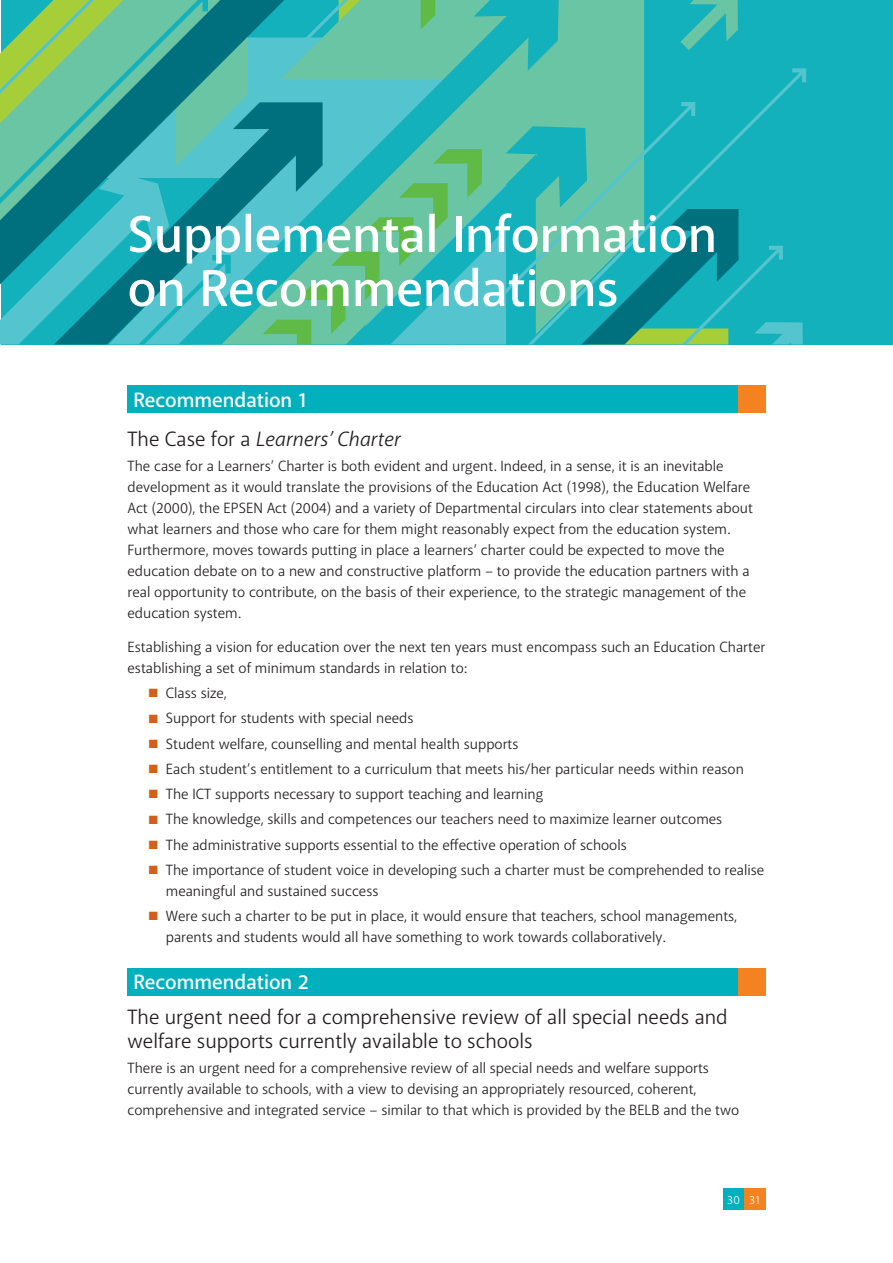
<style>
.page{position:relative;width:893px;height:1263px;background:#fff}
.page>*{position:absolute;margin:0;border:0;box-sizing:border-box;transform-origin:0 0}
.t1{font:600 52.5px/54px "Akagi";color:#fff}
.t2{font:21px/24px "Akagi";color:#231f20}
.t3{font:italic 21px/38.5px "Akagi";color:#231f20}
.t4{font:600 21px "Akagi";color:#fff}
.t5{font:15px/21px "Akagi";color:#231f20}
.t6{font:12px "Akagi";color:#fff}
.s1{font-weight:600;font-style:normal;color:#fff}
.s2{font-style:normal}
.s3{color:#d2601a}
</style>
<div class="page">
<div style="left:723px;top:1188px;width:21px;height:22px;background:#00b0bc"></div>
<div style="left:744px;top:1188px;width:21px;height:22px;background:#f58220"></div>
<div style="left:1px;top:0;width:892px;height:344px;background:#13b1bc"></div>
<svg style="left:0;top:0;width:803px;height:344px"></svg>
<div style="left:128px;top:385px;width:610px;height:28px;background:#00b0bc"></div>
<div style="left:738px;top:385px;width:27px;height:28px;background:#f58220"></div>
<div style="left:128px;top:968px;width:610px;height:27px;background:#00b0bc"></div>
<div style="left:738px;top:968px;width:27px;height:27px;background:#f58220"></div>
<h1 class="t1" style="left:128px;top:208px;width:591px">Supplemental Information on Recommendations</h1>
<h2 class="t3" style="left:128px;top:381px;width:274px"><span class="s1">Recommendation 1<br></span><span class="s2">The Case for a</span> Learners’ Charter</h2>
<p class="t5" style="left:128px;top:455px;width:627px">The case for a Learners’ Charter is both evident and urgent. I ndeed, in a sense, it is an inevitable development as it would translate the provisions of the Education Act (1998), the Education Welfare Act (2000), the EPSEN Act (2004) and a variety of Departmental circulars into clear statements about what learners and those who care for them might reasonably expect from the education system.<br>Furthermore, moves towards putting in place a learners’ charter could be expected to move the education debate on to a new and constructive platform – to provide the education partners with a real opportunity to contribute, on the basis of their experience, to the strategic management of the education system.</p>
<p class="t5" style="left:128px;top:636px;width:639px">Establishing a vision for education over the next ten years must encompass such an Education Charter establishing a set of minimum standards in relation to:</p>
<p class="t5" style="left:149px;top:682px;width:80px"><span class="s3">■</span> Class size,</p>
<p class="t5" style="left:149px;top:708px;width:266px"><span class="s3">■</span> Support for students with special needs</p>
<p class="t5" style="left:149px;top:733px;width:371px"><span class="s3">■</span> Student welfare, counselling and mental health supports</p>
<p class="t5" style="left:149px;top:758px;width:597px"><span class="s3">■</span> Each student’s entitlement to a curriculum that meets his/her particular needs within reason</p>
<p class="t5" style="left:149px;top:783px;width:396px"><span class="s3">■</span> The ICT supports necessary to support teaching and learning</p>
<p class="t5" style="left:149px;top:809px;width:575px"><span class="s3">■</span> The knowledge, skills and competences our teachers need to maximize learner outcomes</p>
<p class="t5" style="left:149px;top:834px;width:479px"><span class="s3">■</span> The administrative supports essential to the effective operation of schools</p>
<p class="t5" style="left:166px;top:859px;width:600px;text-indent:-17px"><span class="s3">■</span> The importance of student voice in developing such a charter must be comprehended to realise meaningful and sustained success</p>
<p class="t5" style="left:166px;top:905px;width:573px;text-indent:-17px"><span class="s3">■</span> Were such a charter to be put in place, it would ensure that teachers, school managements, parents and students would all have something to work towards collaboratively.</p>
<h2 class="t4" style="left:134px;top:969px;width:177px">Recommendation 2</h2>
<h2 class="t2" style="left:128px;top:1004px;width:602px">The urgent need for a comprehensive review of all special needs and welfare supports currently available to schools</h2>
<p class="t5" style="left:128px;top:1057px;width:613px">There is an urgent need for a comprehensive review of all special needs and welfare supports currently available to schools, with a view to devising an appropriately resourced, coherent, comprehensive and integrated service – similar to that which is provided by the BELB and the two</p>
<p class="t6" style="left:727px;top:1192px;width:35px">30 31</p>
</div>
